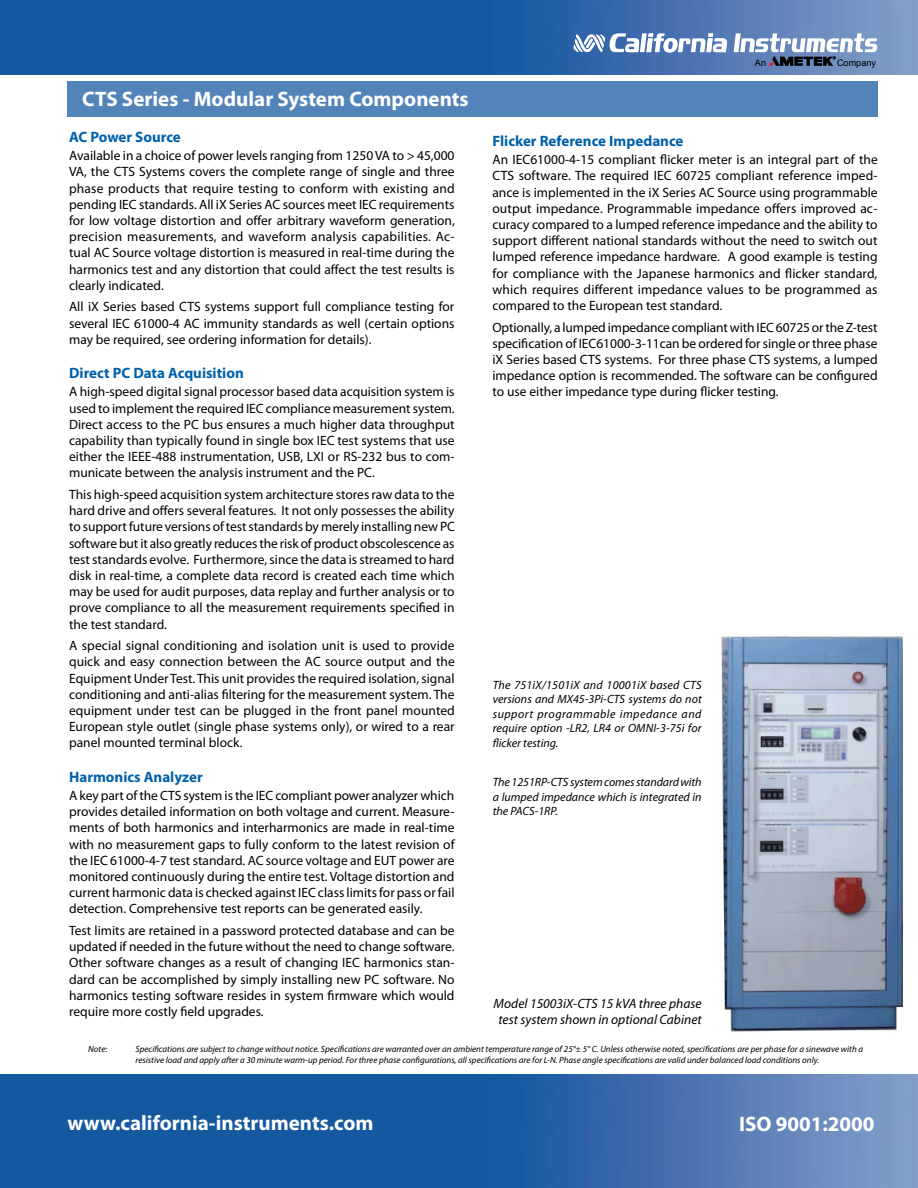
<style>
.page{position:relative;width:918px;height:1188px;background:#fff}
.page>*{position:absolute;margin:0;border:0;box-sizing:border-box;transform-origin:0 0}
.t1{font:700 21px "Myriad Pro";color:#fff}
.t2{font:700 15px "Myriad Pro";color:#0061aa}
.t3{font:13.5px/16.2px "Myriad Pro";color:#000;text-align:justify}
.t4{font:italic 13.5px/16.2px "Myriad Pro";color:#000;text-align:center}
.t5{font:italic 12px/14.4px "Myriad Pro";color:#010101;text-align:justify}
.t6{font:9.15px "Arial";color:#000}
.t7{font:italic 9px/10.8px "Myriad Pro";color:#000}
</style>
<div class="page">
<img style="left:0;top:0;width:918px;height:75px">
<div style="left:68px;top:82px;width:810px;height:35px;background:#5284b9"></div>
<img style="left:0;top:1074px;width:918px;height:114px">
<svg style="left:573px;top:33px;width:154px;height:21px"></svg>
<svg style="left:734px;top:33px;width:144px;height:33px"></svg>
<img style="left:721px;top:633px;width:183px;height:399px">
<h1 class="t1" style="left:82px;top:85px;width:388px">CTS Series - Modular System Components</h1>
<p class="t2" style="left:69px;top:127px;width:113px">AC Power Source</p>
<p class="t3" style="left:69px;top:147px;width:387px">Available in a choice of power levels ranging from 1250 VA to &gt; 45,000<br>VA, the CTS Systems covers the complete range of single and three phase products that require testing to conform with existing and pending IEC standards. All iX Series AC sources meet IEC requirements for low voltage distortion and offer arbitrary waveform generation, precision measurements, and waveform analysis capabilities. Ac&shy;tual AC Source voltage distortion is measured in real-time during the harmonics test and any distortion that could affect the test results is clearly indicated.</p>
<p class="t3" style="left:69px;top:299px;width:387px">All iX Series based CTS systems support full compliance testing for several IEC 61000-4 AC immunity standards as well (certain options may be required, see ordering information for details).</p>
<p class="t2" style="left:69px;top:363px;width:176px">Direct PC Data Acquisition</p>
<p class="t3" style="left:69px;top:384px;width:387px">A high-speed digital signal processor based data acquisition system is used to implement the required IEC compliance measurement system.<br>Direct access to the PC bus ensures a much higher data throughput capability than typically found in single box IEC test systems that use either the IEEE-488 instrumentation, USB, LXI or RS-232 bus to com&shy;municate between the analysis instrument and the PC.</p>
<p class="t3" style="left:69px;top:486px;width:387px">This high-speed acquisition system architecture stores raw data to the hard drive and offers several features. It not only possesses the ability to support future versions of test standards by merely installing new PC software but it also greatly reduces the risk of product obscolescence as test standards evolve. Furthermore, since the data is streamed to hard disk in real-time, a complete data record is created each time which may be used for audit purposes, data replay and further analysis or to prove compliance to all the measurement requirements specified in the test standard.</p>
<p class="t3" style="left:69px;top:637px;width:387px">A special signal conditioning and isolation unit is used to provide quick and easy connection between the AC source output and the Equipment Under Test. This unit provides the required isolation, signal conditioning and anti-alias filtering for the measurement system. The equipment under test can be plugged in the front panel mounted European style outlet (single phase systems only), or wired to a rear panel mounted terminal block.</p>
<p class="t2" style="left:69px;top:767px;width:135px">Harmonics Analyzer</p>
<p class="t3" style="left:69px;top:787px;width:387px">A key part of the CTS system is the IEC compliant power analyzer which provides detailed information on both voltage and current. Measure&shy;ments of both harmonics and interharmonics are made in real-time with no measurement gaps to fully conform to the latest revision of the IEC 61000-4-7 test standard. AC source voltage and EUT power are monitored continuously during the entire test. Voltage distortion and current harmonic data is checked against IEC class limits for pass or fail detection. Comprehensive test reports can be generated easily.</p>
<p class="t3" style="left:69px;top:922px;width:387px">Test limits are retained in a password protected database and can be updated if needed in the future without the need to change software.<br>Other software changes as a result of changing IEC harmonics stan&shy;dard can be accomplished by simply installing new PC software. No harmonics testing software resides in system firmware which would require more costly field upgrades.</p>
<p class="t6" style="left:755px;top:57px;width:13px">An</p>
<p class="t6" style="left:837px;top:57px;width:40px">Company</p>
<p class="t2" style="left:492px;top:131px;width:193px">Flicker Reference Impedance</p>
<p class="t3" style="left:492px;top:151px;width:387px">An IEC61000-4-15 compliant flicker meter is an integral part of the CTS software. The required IEC 60725 compliant reference imped&shy;ance is implemented in the iX Series AC Source using programmable output impedance. Programmable impedance offers improved ac&shy;curacy compared to a lumped reference impedance and the ability to support different national standards without the need to switch out lumped reference impedance hardware. A good example is testing for compliance with the Japanese harmonics and flicker standard, which requires different impedance values to be programmed as compared to the European test standard.</p>
<p class="t3" style="left:492px;top:319px;width:387px">Optionally, a lumped impedance compliant with IEC 60725 or the Z-test specification of IEC61000-3-11can be ordered for single or three phase iX Series based CTS systems. For three phase CTS systems, a lumped impedance option is recommended. The software can be configured to use either impedance type during flicker testing.</p>
<p class="t5" style="left:493px;top:677px;width:211px">The 751iX/1501iX and 10001iX based CTS versions and MX45-3Pi-CTS systems do not support programmable impedance and require option -LR2, LR4 or OMNI-3-75i for flicker testing.</p>
<p class="t5" style="left:493px;top:775px;width:210px">The 1251RP-CTS system comes standard with a lumped impedance which is integrated in the PACS-1RP.</p>
<p class="t4" style="left:494px;top:995px;width:210px">Model 15003iX-CTS 15 kVA three phase test system shown in optional Cabinet</p>
<p class="t7" style="left:88px;top:1044px;width:21px">Note:</p>
<p class="t7" style="left:136px;top:1044px;width:729px">Specifications are subject to change without notice. Specifications are warranted over an ambient temperature range of 25°± 5° C. Unless otherwise noted, specifications are per phase for a sinewave with a resistive load and apply after a 30 minute warm-up period. For three phase configurations, all specifications are for L-N. Phase angle specifications are valid under balanced load conditions only.</p>
<h1 class="t1" style="left:68px;top:1110px;width:308px">www.california-instruments.com</h1>
<h1 class="t1" style="left:739px;top:1111px;width:137px">ISO 9001:2000</h1>
</div>
